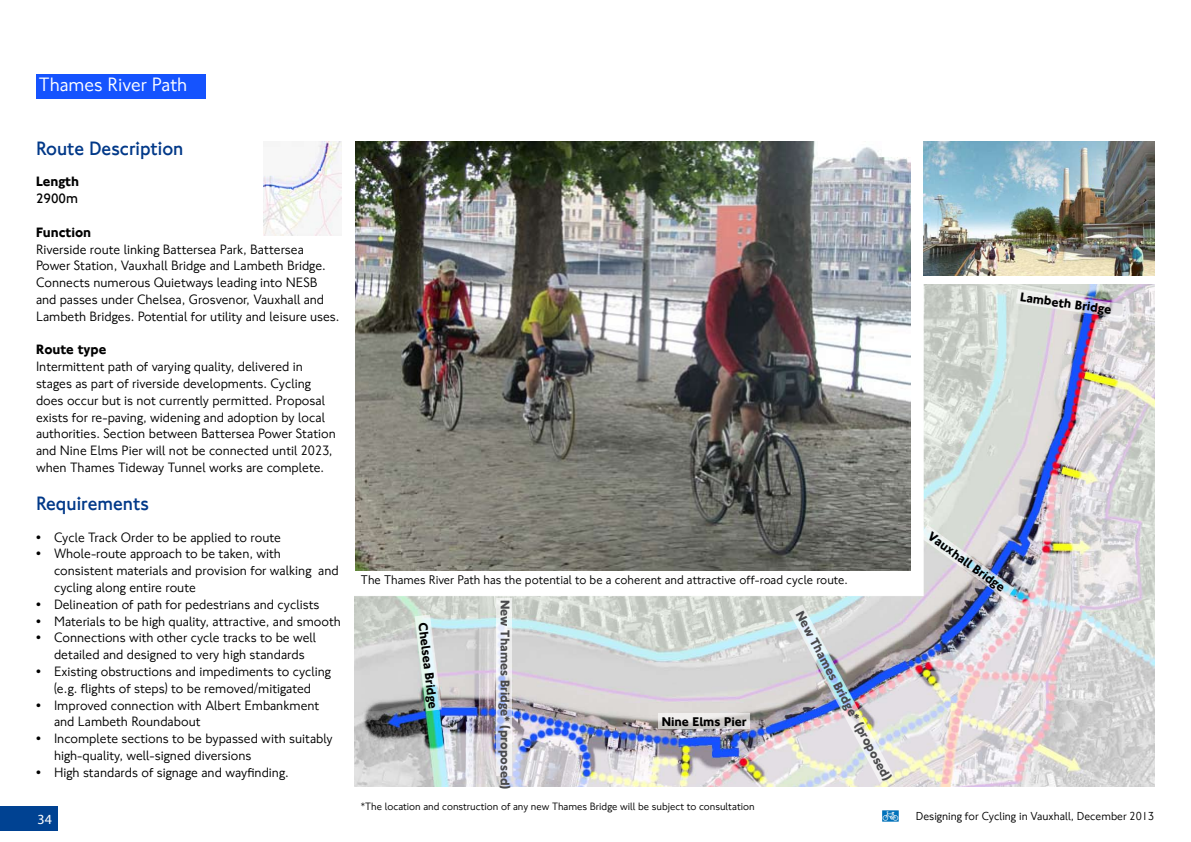
<style>
.page{position:relative;width:1191px;height:842px;background:#fff}
.page>*{position:absolute;margin:0;border:0;box-sizing:border-box;transform-origin:0 0}
.t1{font:700 20px "NJ Font";color:#003888}
.t2{font:20px "NJ Font";color:#fff}
.t3{font:14px/16.8px "NJ Font";color:#000}
.t4{font:700 14px "NJ Font";color:#000}
.t5{font:300 14px "NJ Font";color:#000}
.t6{font:14px "Myriad Pro";color:#fff}
.t7{font:13px "NJ Font";color:#000}
.t8{font:700 13px "NJ Font";color:#49494b}
.t9{font:700 13px "NJ Font";color:#000}
.t10{font:12px "NJ Font";color:#000}
.t11{font:11px "NJ Font";color:#000}
</style>
<div class="page">
<div style="left:0;top:806px;width:58px;height:24px;background:#004292"></div>
<img style="left:882px;top:811px;width:16px;height:10px">
<img style="left:354px;top:284px;width:800px;height:503px">
<div style="left:345px;top:236px;width:578px;height:360px;background:#fff"></div>
<div style="left:36px;top:75px;width:169px;height:24px;background:#1553fe"></div>
<img style="left:355px;top:142px;width:555px;height:428px">
<img style="left:264px;top:142px;width:78px;height:94px">
<img style="left:923px;top:142px;width:232px;height:133px">
<img style="left:789px;top:604px;width:104px;height:179px">
<img style="left:1016px;top:289px;width:108px;height:29px">
<img style="left:919px;top:525px;width:95px;height:75px">
<svg style="left:496px;top:598px;width:16px;height:178px"></svg>
<svg style="left:415px;top:614px;width:26px;height:97px;background:#ccdfdd"></svg>
<svg style="left:658px;top:713px;width:91px;height:16px"></svg>
<h1 class="t2" style="left:39px;top:72px;width:150px">Thames River Path</h1>
<h1 class="t1" style="left:36px;top:136px;width:149px">Route Description</h1>
<p class="t4" style="left:36px;top:173px;width:45px">Length</p>
<p class="t5" style="left:36px;top:190px;width:43px">2900m</p>
<p class="t4" style="left:36px;top:223px;width:57px">Function</p>
<p class="t3" style="left:36px;top:241px;width:305px">Riverside route linking Battersea Park, Battersea Power Station, Vauxhall Bridge and Lambeth Bridge.<br>Connects numerous Quietways leading into NESB and passes under Chelsea, Grosvenor, Vauxhall and Lambeth Bridges. Potential for utility and leisure uses.</p>
<p class="t4" style="left:36px;top:341px;width:72px">Route type</p>
<p class="t3" style="left:36px;top:358px;width:301px">Intermittent path of varying quality, delivered in stages as part of riverside developments. Cycling does occur but is not currently permitted. Proposal exists for re-paving, widening and adoption by local authorities. Section between Battersea Power Station and Nine Elms Pier will not be connected until 2023, when Thames Tideway Tunnel works are complete.</p>
<h1 class="t1" style="left:36px;top:492px;width:114px">Requirements</h1>
<p class="t3" style="left:36px;top:529px;width:246px">• Cycle Track Order to be applied to route</p>
<p class="t3" style="left:54px;top:546px;width:286px;text-indent:-18px">• Whole-route approach to be taken, with consistent materials and provision for walking and cycling along entire route</p>
<p class="t3" style="left:36px;top:596px;width:285px">• Delineation of path for pedestrians and cyclists</p>
<p class="t3" style="left:36px;top:613px;width:306px">• Materials to be high quality, attractive, and smooth</p>
<p class="t3" style="left:36px;top:630px;width:282px;text-align:center">• Connections with other cycle tracks to be well detailed and designed to very high standards</p>
<p class="t3" style="left:36px;top:663px;width:296px;text-align:center">• Existing obstructions and impediments to cycling (e.g. flights of steps) to be removed/mitigated</p>
<p class="t3" style="left:54px;top:697px;width:267px;text-indent:-18px">• Improved connection with Albert Embankment and Lambeth Roundabout</p>
<p class="t3" style="left:54px;top:730px;width:280px;text-indent:-18px">• Incomplete sections to be bypassed with suitably high-quality, well-signed diversions</p>
<p class="t3" style="left:36px;top:764px;width:254px">• High standards of signage and wayfinding.</p>
<p class="t6" style="left:38px;top:810px;width:16px">34</p>
<p class="t7" style="left:361px;top:572px;width:488px">The Thames River Path has the potential to be a coherent and attractive off-road cycle route.</p>
<p class="t8" style="left:806px;top:608px;width:191px;rotate:62deg">New Thames Bridge* (proposed)</p>
<p class="t8" style="left:513px;top:600px;width:191px;rotate:90deg">New Thames Bridge* (proposed)</p>
<p class="t9" style="left:431px;top:622px;width:88px;rotate:83deg">Chelsea Bridge</p>
<p class="t9" style="left:661px;top:713px;width:87px">Nine Elms Pier</p>
<p class="t11" style="left:361px;top:799px;width:395px">*The location and construction of any new Thames Bridge will be subject to consultation</p>
<p class="t9" style="left:1021px;top:289px;width:93px;rotate:8deg">Lambeth Bridge</p>
<p class="t9" style="left:934px;top:528px;width:93px;rotate:36deg">Vauxhall Bridge</p>
<p class="t10" style="left:916px;top:808px;width:240px">Designing for Cycling in Vauxhall, December 2013</p>
</div>
